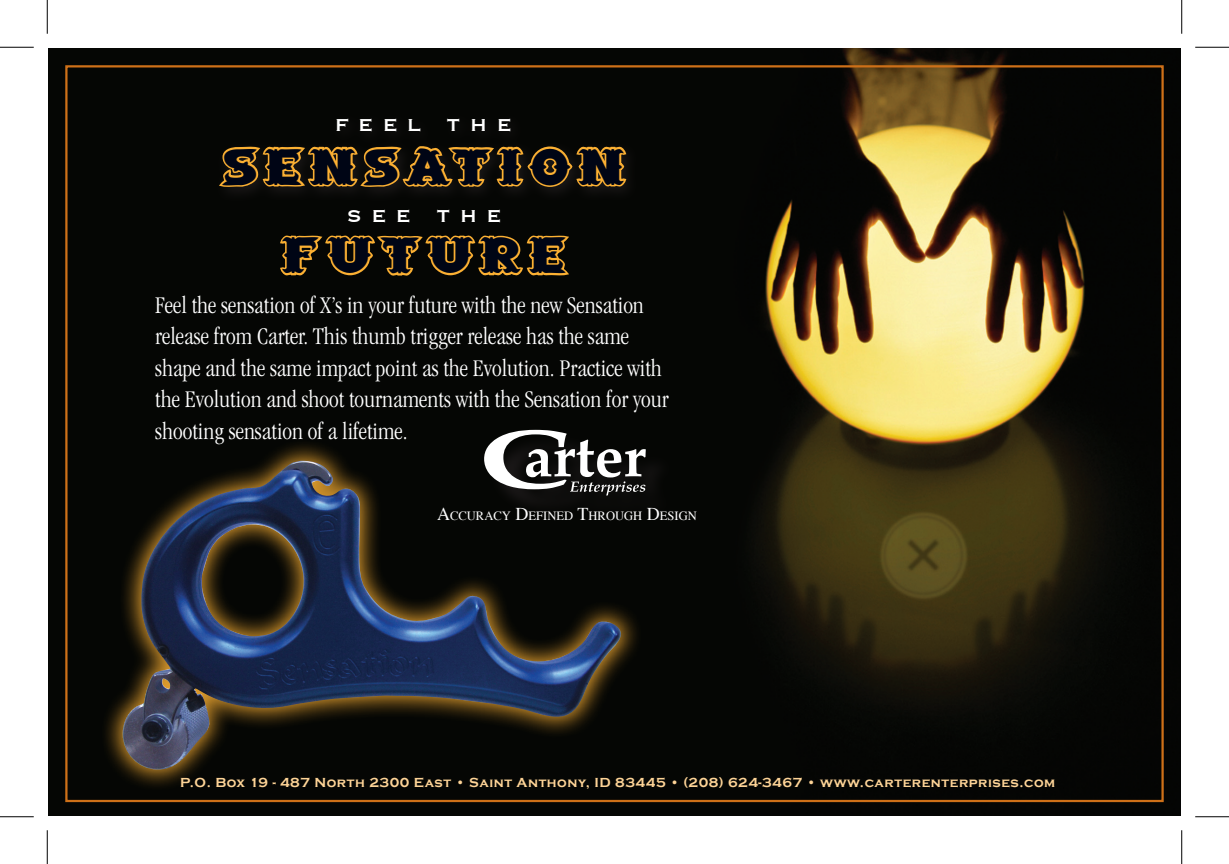
<style>
.page{position:relative;width:1229px;height:864px;background:#fff}
.page>*{position:absolute;margin:0;border:0;box-sizing:border-box;transform-origin:0 0}
.t1{font:45px "Saloon Ext";letter-spacing:.17em;color:#000515}
.t2{font:300 condensed 24.75px/31.5px "Garamond";color:#fff}
.t3{font:22.5px "Copperplate";letter-spacing:.42em;color:#fff}
.t4{font:700 13.5px "Copperplate Gothic";letter-spacing:.04em;color:#fed497}
.t5{font:12.6px "Times";color:#fff}
.s1{font-size:18px}
</style>
<div class="page">
<img style="left:48px;top:48px;width:1132px;height:768px">
<div style="left:97px;top:436px;width:579px;height:381px;background:#fbb033;opacity:.89"></div>
<img style="left:123px;top:478px;width:500px;height:292px">
<div style="left:487px;top:433px;width:217px;height:117px;background:#050604"></div>
<div style="left:211px;top:111px;width:551px;height:185px;background:#050604"></div>
<svg style="left:216px;top:146px;width:430px;height:350px"></svg>
<hr style="left:0;top:47px;width:34px;height:1px;background:#000">
<hr style="left:1195px;top:47px;width:33px;height:1px;background:#000">
<hr style="left:0;top:816px;width:34px;height:1px;background:#000">
<hr style="left:1195px;top:816px;width:33px;height:1px;background:#000">
<hr style="left:47px;top:0;width:1px;height:34px;background:#000">
<hr style="left:47px;top:830px;width:1px;height:34px;background:#000">
<hr style="left:1181px;top:0;width:1px;height:34px;background:#000">
<hr style="left:1181px;top:830px;width:1px;height:34px;background:#000">
<p class="t3" style="left:335px;top:110px;width:178px">FEEL THE</p>
<p class="t1" style="left:222px;top:132px;width:404px">SENSATION</p>
<p class="t3" style="left:347px;top:201px;width:156px">SEE THE</p>
<p class="t1" style="left:282px;top:221px;width:285px">FUTURE</p>
<p class="t2" style="left:155px;top:289px;width:515px">Feel the sensation of X’s in your future with the new Sensation release from Carter. This thumb trigger release has the same shape and the same impact point as the Evolution. Practice with the Evolution and shoot tournaments with the Sensation for your shooting sensation of a lifetime.</p>
<p class="t5" style="left:437px;top:504px;width:261px"><span class="s1">A</span>CCURACY <span class="s1">D</span>EFINED <span class="s1">T</span>HROUGH <span class="s1">D</span>ESIGN</p>
<p class="t4" style="left:180px;top:775px;width:876px">P.O. Box 19 - 487 North 2300 East • Saint Anthony, ID 83445 • (208) 624-3467 • www.carterenterprises.com</p>
</div>
